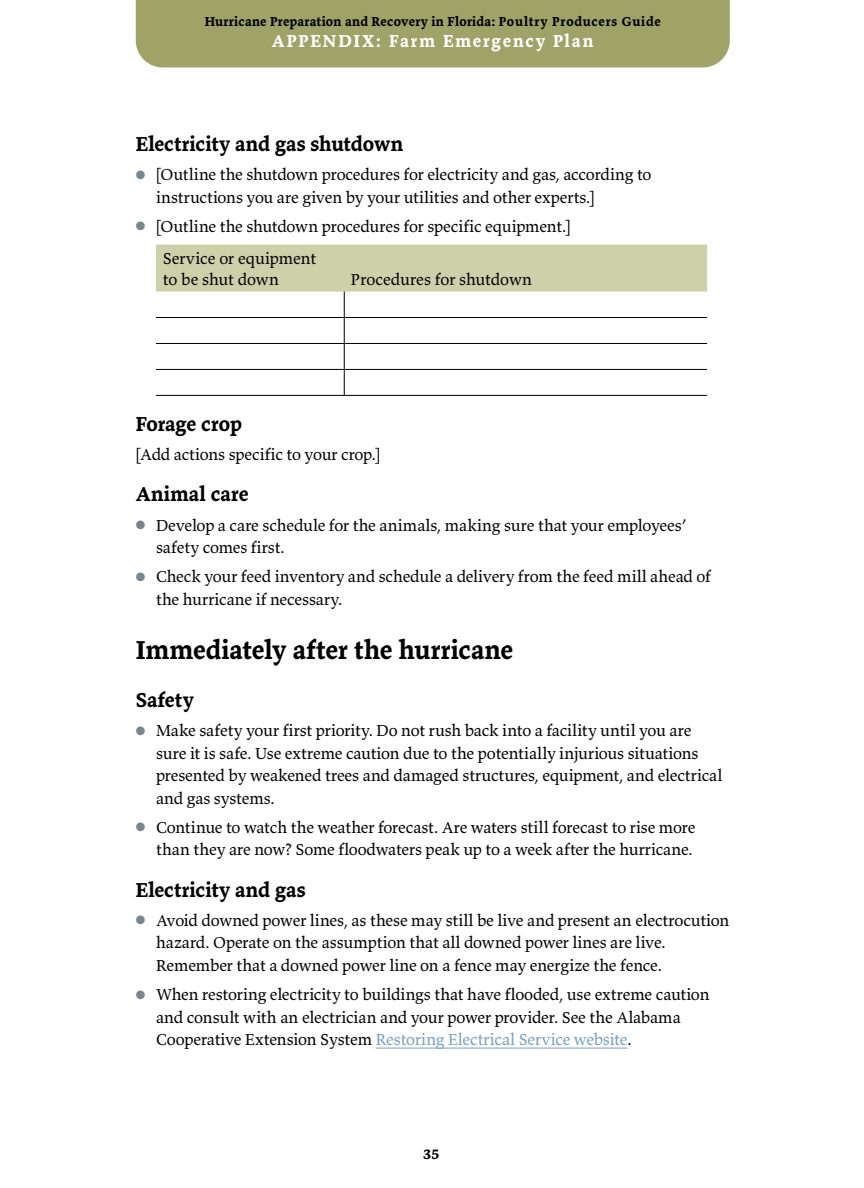
<style>
.page{position:relative;width:864px;height:1188px;background:#fff}
.page>*{position:absolute;margin:0;border:0;box-sizing:border-box;transform-origin:0 0}
.t1{font:700 27px "Valkyrie T3";color:#000}
.t2{font:700 21px "Valkyrie T3";color:#000}
.t3{font:700 18px "Valkyrie T3";letter-spacing:.1em;color:#fff}
.t4{font:16.5px/22.5px "Valkyrie T3";letter-spacing:-.01em;color:#000}
.t5{font:700 15px "Valkyrie T3";color:#000}
.t6{font:700 13.5px "Valkyrie T3";letter-spacing:.03em;color:#000}
.s1{color:#79858d}
.s2{color:#799fc4}
</style>
<div class="page">
<div style="left:136px;top:0;width:594px;height:68px;background:#9fa368"></div>
<hr style="left:376px;top:1048px;width:251px;height:1px;background:#799fc4">
<svg style="left:156px;top:245px;width:551px;height:150px"></svg>
<hr style="left:156px;top:395px;width:188px;height:1px;background:#000">
<hr style="left:344px;top:395px;width:363px;height:1px;background:#000">
<p class="t6" style="left:205px;top:13px;width:458px">Hurricane Preparation and Recovery in Florida: Poultry Producers Guide</p>
<p class="t3" style="left:272px;top:29px;width:323px">APPENDIX: Farm Emergency Plan</p>
<p class="t2" style="left:136px;top:131px;width:269px">Electricity and gas shutdown</p>
<p class="t4" style="left:156px;top:163px;width:497px;text-indent:-20px"><span class="s1">●</span> [Outline the shutdown procedures for electricity and gas, according to instructions you are given by your utilities and other experts.]</p>
<p class="t4" style="left:163px;top:210px;width:409px;line-height:32px;text-indent:-27px"><span class="s1">●</span> [Outline the shutdown procedures for specific equipment.]<br>Service or equipment</p>
<p class="t4" style="left:163px;top:268px;width:118px">to be shut down</p>
<p class="t4" style="left:351px;top:268px;width:183px">Procedures for shutdown</p>
<p class="t2" style="left:136px;top:411px;width:108px">Forage crop</p>
<p class="t4" style="left:136px;top:443px;width:246px">[Add actions specific to your crop.]</p>
<p class="t2" style="left:136px;top:481px;width:114px">Animal care</p>
<p class="t4" style="left:156px;top:513px;width:533px;text-indent:-20px"><span class="s1">●</span> Develop a care schedule for the animals, making sure that your employees’ safety comes first.</p>
<p class="t4" style="left:156px;top:565px;width:556px;text-indent:-20px"><span class="s1">●</span> Check your feed inventory and schedule a delivery from the feed mill ahead of the hurricane if necessary.</p>
<h1 class="t1" style="left:136px;top:633px;width:379px">Immediately after the hurricane</h1>
<p class="t2" style="left:136px;top:687px;width:60px">Safety</p>
<p class="t4" style="left:156px;top:719px;width:568px;text-indent:-20px"><span class="s1">●</span> Make safety your first priority. Do not rush back into a facility until you are sure it is safe. Use extreme caution due to the potentially injurious situations presented by weakened trees and damaged structures, equipment, and electrical and gas systems.</p>
<p class="t4" style="left:136px;top:816px;width:561px;text-align:right"><span class="s1">●</span> Continue to watch the weather forecast. Are waters still forecast to rise more than they are now? Some floodwaters peak up to a week after the hurricane.</p>
<p class="t2" style="left:136px;top:876px;width:171px">Electricity and gas</p>
<p class="t4" style="left:156px;top:909px;width:575px;text-indent:-20px"><span class="s1">●</span> Avoid downed power lines, as these may still be live and present an electrocution hazard. Operate on the assumption that all downed power lines are live.<br>Remember that a downed power line on a fence may energize the fence.</p>
<p class="t4" style="left:156px;top:983px;width:555px;text-indent:-20px"><span class="s1">●</span> When restoring electricity to buildings that have flooded, use extreme caution and consult with an electrician and your power provider. See the Alabama<br>Cooperative Extension System <span class="s2">Restoring Electrical Service website</span>.</p>
<p class="t5" style="left:423px;top:1144px;width:17px">35</p>
</div>
